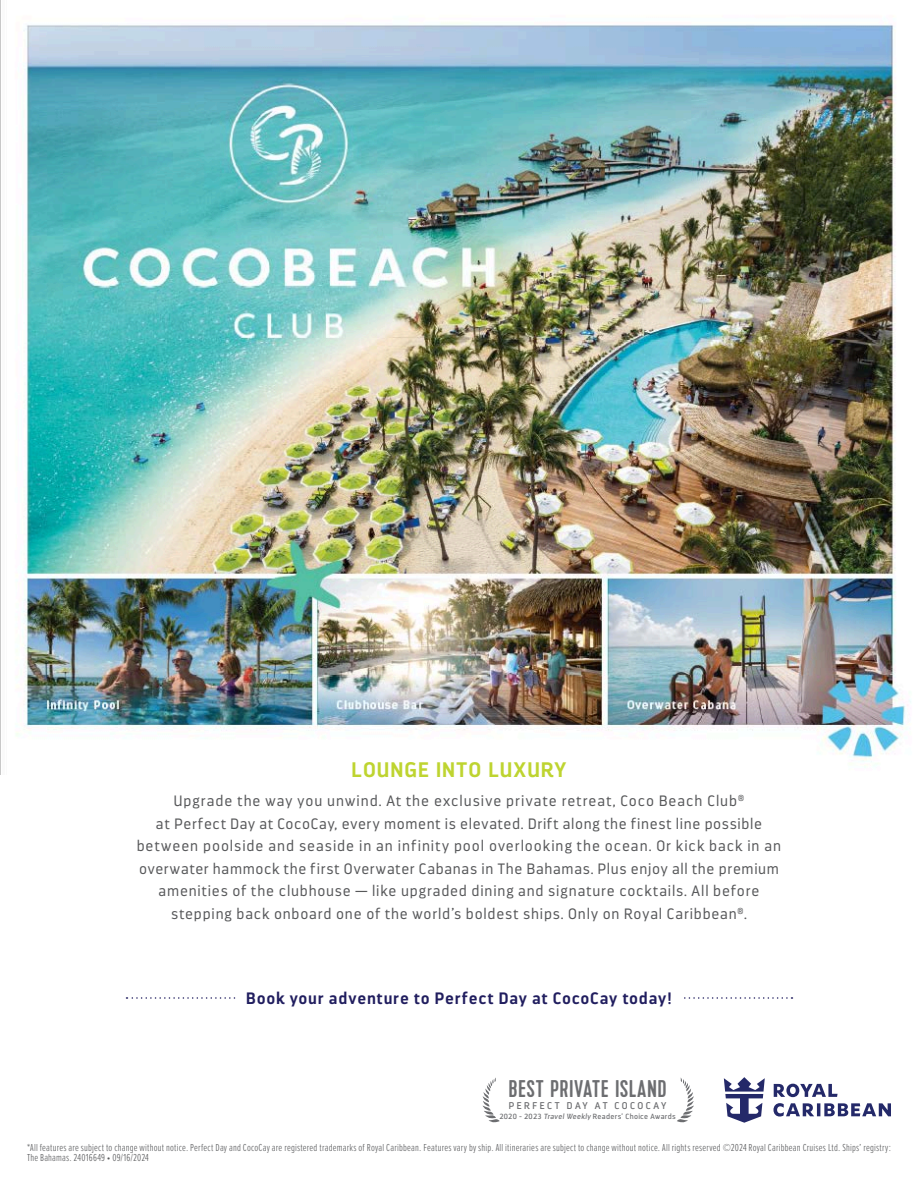
<style>
.page{position:relative;width:918px;height:1188px;background:#fff}
.page>*{position:absolute;margin:0;border:0;box-sizing:border-box;transform-origin:0 0}
.t1{font:24.15px "Kapra";letter-spacing:.04em;color:#6c6d70}
.t2{font:700 21px "Darwin";letter-spacing:.06em;color:#bed430}
.t3{font:700 16.5px "Darwin";letter-spacing:.045em;color:#211e5f}
.t4{font:300 15px/22.5px "Darwin";letter-spacing:.055em;color:#57585a;text-align:center}
.t5{font:300 10.5px/10.5px "Proxima Nova Ex Cn";letter-spacing:.02em;color:#57585a}
.t6{font:9.75px "Darwin";letter-spacing:.25em;color:#6c6d70}
.t7{font:7.5px "Darwin";letter-spacing:.045em;color:#6c6d70}
.s1{font-style:italic}
</style>
<div class="page">
<img style="left:0;top:0;width:911px;height:774px">
<svg style="left:127px;top:997px;width:665px;height:2px"></svg>
<div style="left:237px;top:992px;width:444px;height:12px;background:#fff"></div>
<svg style="left:724px;top:1077px;width:167px;height:46px"></svg>
<svg style="left:483px;top:1078px;width:17px;height:45px"></svg>
<svg style="left:677px;top:1078px;width:17px;height:45px"></svg>
<h2 class="t2" style="left:352px;top:757px;width:216px">LOUNGE INTO LUXURY</h2>
<p class="t4" style="left:137px;top:790px;width:646px">Upgrade the way you unwind. At the exclusive private retreat, Coco Beach Club<sup>®<br></sup>at Perfect Day at CocoCay, every moment is elevated. Drift along the finest line possible between poolside and seaside in an infinity pool overlooking the ocean. Or kick back in an overwater hammock the first Overwater Cabanas in The Bahamas. Plus enjoy all the premium amenities of the clubhouse — like upgraded dining and signature cocktails. All before stepping back onboard one of the world’s boldest ships. Only on Royal Caribbean<sup>®</sup>.</p>
<p class="t3" style="left:246px;top:988px;width:427px">Book your adventure to Perfect Day at CocoCay today!</p>
<h1 class="t1" style="left:509px;top:1075px;width:159px">BEST PRIVATE ISLAND</h1>
<p class="t6" style="left:509px;top:1100px;width:159px">PERFECT DAY AT COCOCAY</p>
<p class="t7" style="left:500px;top:1112px;width:178px">2020 - 2023 <span class="s1">Travel Weekly</span> Readers’ Choice Awards</p>
<p class="t5" style="left:27px;top:1142px;width:865px">*All features are subject to change without notice. Perfect Day and CocoCay are registered trademarks of Royal Caribbean. Features vary by ship. All itineraries are subject to change without notice. All rights reserved ©2024 Royal Caribbean Cruises Ltd. Ships’ registry:<br>The Bahamas. 24016649 • 09/16/2024</p>
</div>
